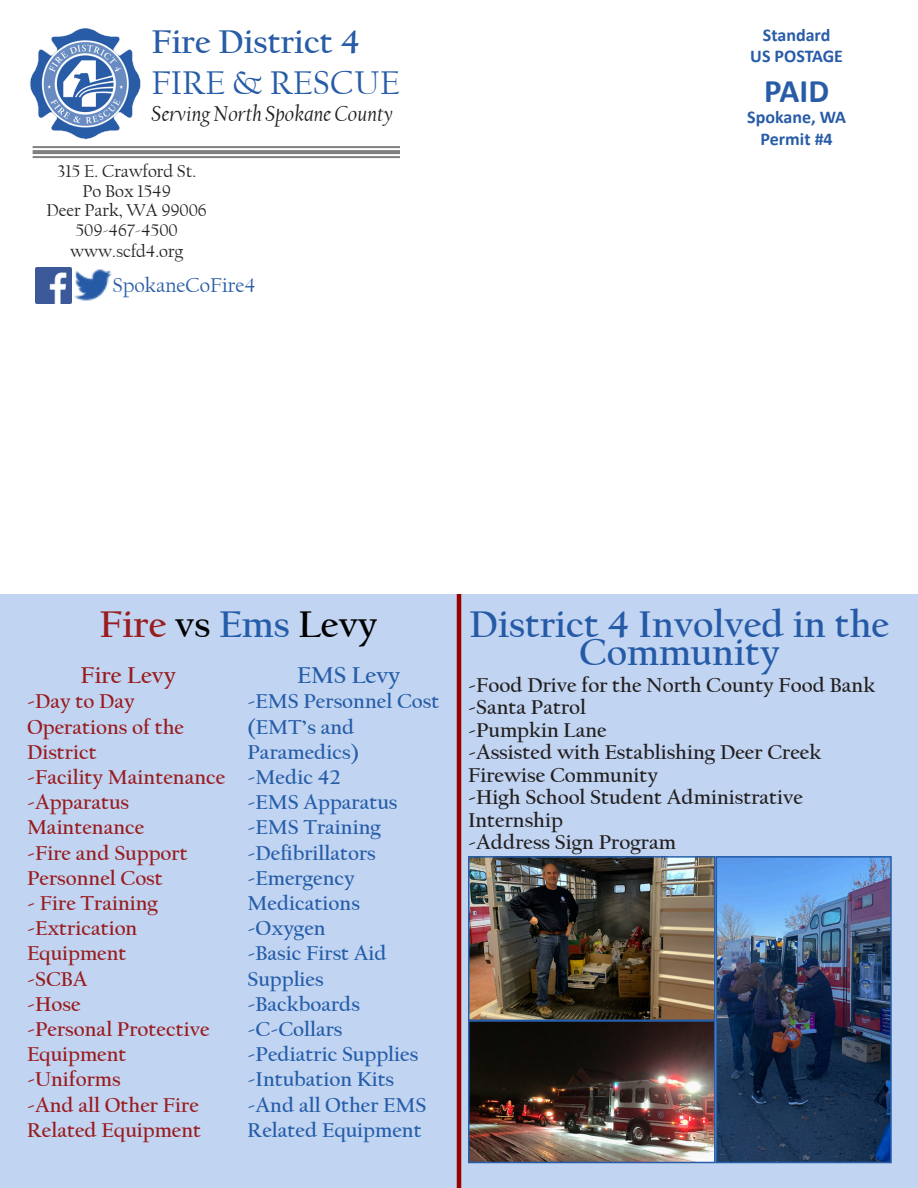
<style>
.page{position:relative;width:918px;height:1188px;background:#fff}
.page>*{position:absolute;margin:0;border:0;box-sizing:border-box;transform-origin:0 0}
.t1{font:700 39px/28.5px "Californian FB";color:#255aa6;text-align:center}
.t2{font:700 39px "Californian FB";color:#000}
.t3{font:700 34.5px "Californian FB";color:#285ca7}
.t4{font:34.5px "Californian FB";color:#285ca7}
.t5{font:700 33px "Calibri";color:#285ca7}
.t6{font:700 24px "Californian FB";color:#991c1f}
.t7{font:700 24px "Californian FB";color:#255da9}
.t8{font:italic 22.5px "Californian FB";color:#231f20}
.t9{font:700 21px/25.2px "Californian FB";color:#255da9}
.t10{font:700 21px/25.2px "Californian FB";color:#991c1f}
.t11{font:700 21px/22.5px "Californian FB";color:#231f20}
.t12{font:21px "Californian FB";color:#285ca7}
.t13{font:18px "Californian FB";color:#231f20}
.t14{font:700 18px "Calibri";color:#285ca7}
.s1{color:#991c1f}
.s2{color:#255da9}
</style>
<div class="page">
<img style="left:30px;top:28px;width:111px;height:112px">
<hr style="left:33px;top:156px;width:367px;height:2px;background:#808080">
<hr style="left:33px;top:150px;width:367px;height:4px;background:#808080">
<hr style="left:33px;top:146px;width:367px;height:2px;background:#808080">
<img style="left:74px;top:269px;width:38px;height:32px">
<img style="left:35px;top:268px;width:36px;height:36px">
<div style="left:0;top:594px;width:918px;height:594px;background:#c1d4f1"></div>
<hr style="left:457px;top:594px;width:4px;height:594px;background:#900">
<img style="left:471px;top:859px;width:418px;height:301px">
<div style="left:468px;top:856px;width:248px;height:165px;border:2px solid #255da9"></div>
<div style="left:468px;top:1020px;width:248px;height:143px;border:2px solid #255da9"></div>
<div style="left:716px;top:856px;width:176px;height:307px;border:2px solid #255da9"></div>
<p class="t3" style="left:152px;top:22px;width:210px">Fire District 4</p>
<p class="t4" style="left:152px;top:64px;width:250px">FIRE &amp; RESCUE</p>
<p class="t8" style="left:152px;top:101px;width:243px">Serving North Spokane County</p>
<p class="t13" style="left:57px;top:161px;width:141px">315 E. Crawford St.</p>
<p class="t13" style="left:83px;top:181px;width:90px">Po Box 1549</p>
<p class="t13" style="left:46px;top:200px;width:162px">Deer Park, WA 99006</p>
<p class="t13" style="left:76px;top:220px;width:104px">509-467-4500</p>
<p class="t13" style="left:70px;top:241px;width:115px">www.scfd4.org</p>
<p class="t12" style="left:113px;top:273px;width:145px">SpokaneCoFire4</p>
<p class="t14" style="left:763px;top:22px;width:69px">Standard</p>
<p class="t14" style="left:750px;top:43px;width:94px">US POSTAGE</p>
<p class="t5" style="left:764px;top:67px;width:66px">PAID</p>
<p class="t14" style="left:747px;top:105px;width:100px">Spokane, WA</p>
<p class="t14" style="left:761px;top:126px;width:74px">Permit #4</p>
<p class="t2" style="left:99px;top:602px;width:280px"><span class="s1">Fire</span> vs <span class="s2">Ems</span> Levy</p>
<p class="t6" style="left:81px;top:662px;width:97px">Fire Levy</p>
<p class="t10" style="left:27px;top:689px;width:159px">-Day to Day<br>Operations of the<br>District</p>
<p class="t10" style="left:27px;top:765px;width:200px">-Facility Maintenance</p>
<p class="t10" style="left:27px;top:790px;width:119px">-Apparatus<br>Maintenance</p>
<p class="t10" style="left:27px;top:840px;width:162px">-Fire and Support<br>Personnel Cost</p>
<p class="t10" style="left:27px;top:891px;width:133px">- Fire Training</p>
<p class="t10" style="left:27px;top:916px;width:112px">-Extrication<br>Equipment</p>
<p class="t10" style="left:27px;top:966px;width:62px">-SCBA</p>
<p class="t10" style="left:27px;top:991px;width:55px">-Hose</p>
<p class="t10" style="left:27px;top:1017px;width:184px">-Personal Protective<br>Equipment</p>
<p class="t10" style="left:27px;top:1067px;width:95px">-Uniforms</p>
<p class="t10" style="left:27px;top:1092px;width:176px">-And all Other Fire<br>Related Equipment</p>
<p class="t7" style="left:297px;top:662px;width:105px">EMS Levy</p>
<p class="t9" style="left:248px;top:689px;width:193px">-EMS Personnel Cost</p>
<p class="t9" style="left:248px;top:714px;width:113px">(EMT’s and<br>Paramedics)</p>
<p class="t9" style="left:248px;top:765px;width:94px">-Medic 42</p>
<p class="t9" style="left:248px;top:790px;width:152px">-EMS Apparatus</p>
<p class="t9" style="left:248px;top:815px;width:135px">-EMS Training</p>
<p class="t9" style="left:248px;top:840px;width:130px">-Defibrillators</p>
<p class="t9" style="left:248px;top:865px;width:114px">-Emergency<br>Medications</p>
<p class="t9" style="left:248px;top:916px;width:80px">-Oxygen</p>
<p class="t9" style="left:248px;top:941px;width:141px">-Basic First Aid<br>Supplies</p>
<p class="t9" style="left:248px;top:991px;width:114px">-Backboards</p>
<p class="t9" style="left:248px;top:1017px;width:97px">-C-Collars</p>
<p class="t9" style="left:248px;top:1042px;width:172px">-Pediatric Supplies</p>
<p class="t9" style="left:248px;top:1067px;width:148px">-Intubation Kits</p>
<p class="t9" style="left:248px;top:1092px;width:180px">-And all Other EMS<br>Related Equipment</p>
<p class="t1" style="left:470px;top:610px;width:421px">District 4 Involved in the<br>Community</p>
<p class="t11" style="left:468px;top:674px;width:409px">-Food Drive for the North County Food Bank</p>
<p class="t11" style="left:468px;top:696px;width:120px">-Santa Patrol</p>
<p class="t11" style="left:468px;top:719px;width:140px">-Pumpkin Lane</p>
<p class="t11" style="left:468px;top:741px;width:355px">-Assisted with Establishing Deer Creek<br>Firewise Community</p>
<p class="t11" style="left:468px;top:786px;width:337px">-High School Student Administrative<br>Internship</p>
<p class="t11" style="left:468px;top:831px;width:209px">-Address Sign Program</p>
</div>
